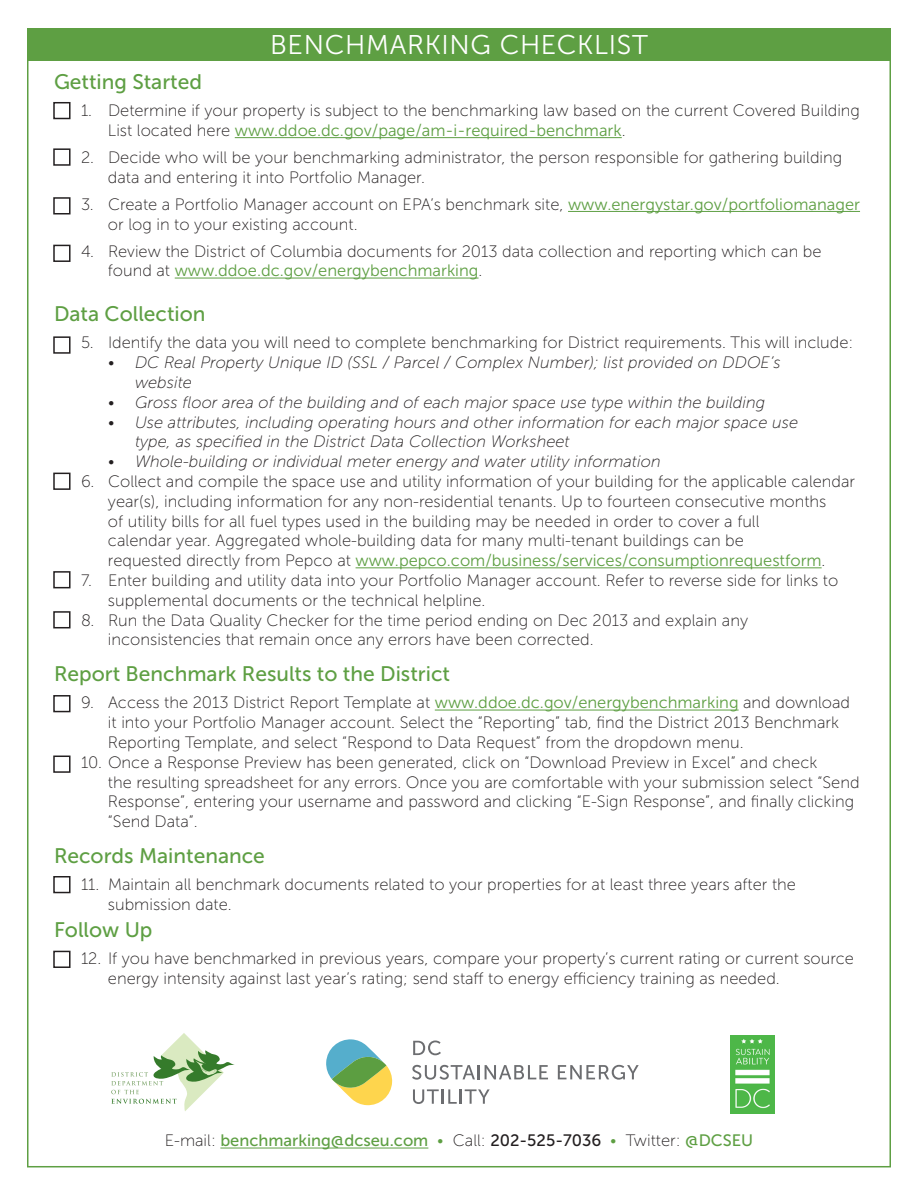
<style>
.page{position:relative;width:918px;height:1188px;background:#fff}
.page>*{position:absolute;margin:0;border:0;box-sizing:border-box;transform-origin:0 0}
.t1{font:27px "Museo Sans 300";letter-spacing:.025em;color:#fff}
.t2{font:21px "Museo Sans 500";color:#5e9f43}
.t3{font:16.5px/19.8px "Museo Sans 100";color:#231f20}
.t4{font:italic 16.5px/19.8px "Museo Sans 100";color:#231f20}
.t5{font:16.5px "Museo Sans 500";color:#5e9f43}
.s1{font-family:"Museo Sans 300";color:#5e9f43}
.s2{font-family:"Museo Sans 100";color:#231f20}
.s3{font-family:"Museo Sans 100"}
.s4{color:#231f20}
</style>
<div class="page">
<div style="left:27px;top:28px;width:864px;height:32px;background:#5e9f43"></div>
<hr style="left:235px;top:137px;width:387px;height:1px;background:#5e9f43">
<hr style="left:568px;top:211px;width:292px;height:1px;background:#5e9f43">
<hr style="left:175px;top:278px;width:304px;height:1px;background:#5e9f43">
<hr style="left:356px;top:567px;width:466px;height:1px;background:#5e9f43">
<hr style="left:435px;top:710px;width:304px;height:1px;background:#5e9f43">
<div style="left:53px;top:102px;width:18px;height:17px;border:2px solid #231f20"></div>
<div style="left:53px;top:148px;width:18px;height:18px;border:2px solid #231f20"></div>
<div style="left:53px;top:197px;width:18px;height:17px;border:2px solid #231f20"></div>
<div style="left:53px;top:245px;width:18px;height:17px;border:2px solid #231f20"></div>
<div style="left:53px;top:336px;width:18px;height:18px;border:2px solid #231f20"></div>
<div style="left:53px;top:473px;width:18px;height:17px;border:2px solid #231f20"></div>
<div style="left:53px;top:571px;width:18px;height:17px;border:2px solid #231f20"></div>
<div style="left:53px;top:611px;width:18px;height:17px;border:2px solid #231f20"></div>
<div style="left:53px;top:695px;width:18px;height:17px;border:2px solid #231f20"></div>
<div style="left:53px;top:756px;width:18px;height:17px;border:2px solid #231f20"></div>
<div style="left:53px;top:876px;width:18px;height:17px;border:2px solid #231f20"></div>
<div style="left:53px;top:951px;width:18px;height:17px;border:2px solid #231f20"></div>
<svg style="left:111px;top:1033px;width:124px;height:78px"></svg>
<svg style="left:326px;top:1039px;width:66px;height:66px"></svg>
<svg style="left:413px;top:1041px;width:28px;height:14px"></svg>
<svg style="left:412px;top:1065px;width:136px;height:15px"></svg>
<svg style="left:558px;top:1065px;width:81px;height:15px"></svg>
<svg style="left:413px;top:1089px;width:77px;height:15px"></svg>
<img style="left:730px;top:1035px;width:44px;height:78px">
<hr style="left:220px;top:1148px;width:208px;height:1px;background:#5e9f43">
<p class="t1" style="left:270px;top:30px;width:379px">BENCHMARKING CHECKLIST</p>
<p class="t2" style="left:54px;top:70px;width:150px">Getting Started</p>
<p class="t3" style="left:108px;top:101px;width:754px;text-indent:-27px">1. Determine if your property is subject to the benchmarking law based on the current Covered Building<br>List located here <span class="s1">www.ddoe.dc.gov/page/am-i-required-benchmark</span>.</p>
<p class="t3" style="left:108px;top:148px;width:736px;text-indent:-27px">2. Decide who will be your benchmarking administrator, the person responsible for gathering building data and entering it into Portfolio Manager.</p>
<p class="t3" style="left:108px;top:194px;width:754px;text-indent:-27px">3. Create a Portfolio Manager account on EPA’s benchmark site, <span class="s1">www.energystar.gov/portfoliomanager </span>or log in to your existing account.</p>
<p class="t3" style="left:108px;top:241px;width:715px;text-indent:-27px">4. Review the District of Columbia documents for 2013 data collection and reporting which can be found at <span class="s1">www.ddoe.dc.gov/energybenchmarking</span>.</p>
<p class="t2" style="left:54px;top:303px;width:153px">Data Collection</p>
<p class="t3" style="left:81px;top:333px;width:774px">5. Identify the data you will need to complete benchmarking for District requirements. This will include:</p>
<p class="t4" style="left:135px;top:353px;width:647px;text-indent:-27px">• DC Real Property Unique ID (SSL / Parcel / Complex Number); list provided on DDOE’s website</p>
<p class="t4" style="left:108px;top:392px;width:659px">• Gross floor area of the building and of each major space use type within the building</p>
<p class="t4" style="left:135px;top:412px;width:665px;text-indent:-27px">• Use attributes, including operating hours and other information for each major space use type, as specified in the District Data Collection Worksheet</p>
<p class="t4" style="left:108px;top:452px;width:554px">• Whole-building or individual meter energy and water utility information</p>
<p class="t3" style="left:108px;top:472px;width:749px;text-indent:-27px">6. Collect and compile the space use and utility information of your building for the applicable calendar year(s), including information for any non-residential tenants. Up to fourteen consecutive months<br>of utility bills for all fuel types used in the building may be needed in order to cover a full<br>calendar year. Aggregated whole-building data for many multi-tenant buildings can be<br>requested directly from Pepco at <span class="s1">www.pepco.com/business/services/consumptionrequestform</span>.</p>
<p class="t3" style="left:108px;top:571px;width:732px;text-indent:-27px">7. Enter building and utility data into your Portfolio Manager account. Refer to reverse side for links to supplemental documents or the technical helpline.</p>
<p class="t3" style="left:108px;top:610px;width:642px;text-indent:-27px">8. Run the Data Quality Checker for the time period ending on Dec 2013 and explain any inconsistencies that remain once any errors have been corrected.</p>
<p class="t2" style="left:54px;top:663px;width:398px">Report Benchmark Results to the District</p>
<p class="t3" style="left:108px;top:693px;width:744px;text-indent:-27px">9. Access the 2013 District Report Template at <span class="s1">www.ddoe.dc.gov/energybenchmarking</span> and download it into your Portfolio Manager account. Select the “Reporting” tab, find the District 2013 Benchmark<br>Reporting Template, and select “Respond to Data Request” from the dropdown menu.</p>
<p class="t3" style="left:108px;top:752px;width:753px;text-indent:-27px">10. Once a Response Preview has been generated, click on “Download Preview in Excel” and check<br>the resulting spreadsheet for any errors. Once you are comfortable with your submission select “Send Response”, entering your username and password and clicking “E-Sign Response”, and finally clicking “Send Data”.</p>
<p class="t2" style="left:54px;top:844px;width:212px">Records Maintenance</p>
<p class="t3" style="left:108px;top:875px;width:690px;text-indent:-27px">11. Maintain all benchmark documents related to your properties for at least three years after the submission date.</p>
<p class="t2" style="left:54px;top:918px;width:100px">Follow Up</p>
<p class="t3" style="left:108px;top:949px;width:748px;text-indent:-27px">12. If you have benchmarked in previous years, compare your property’s current rating or current source energy intensity against last year’s rating; send staff to energy efficiency training as needed.</p>
<p class="t5" style="left:165px;top:1132px;width:590px"><span class="s2">E-mail:</span> benchmarking@dcseu.com <span class="s3">•</span> <span class="s2">Call:</span> <span class="s4">202-525-7036</span> <span class="s3">•</span> <span class="s2">Twitter:</span> @DCSEU</p>
</div>
